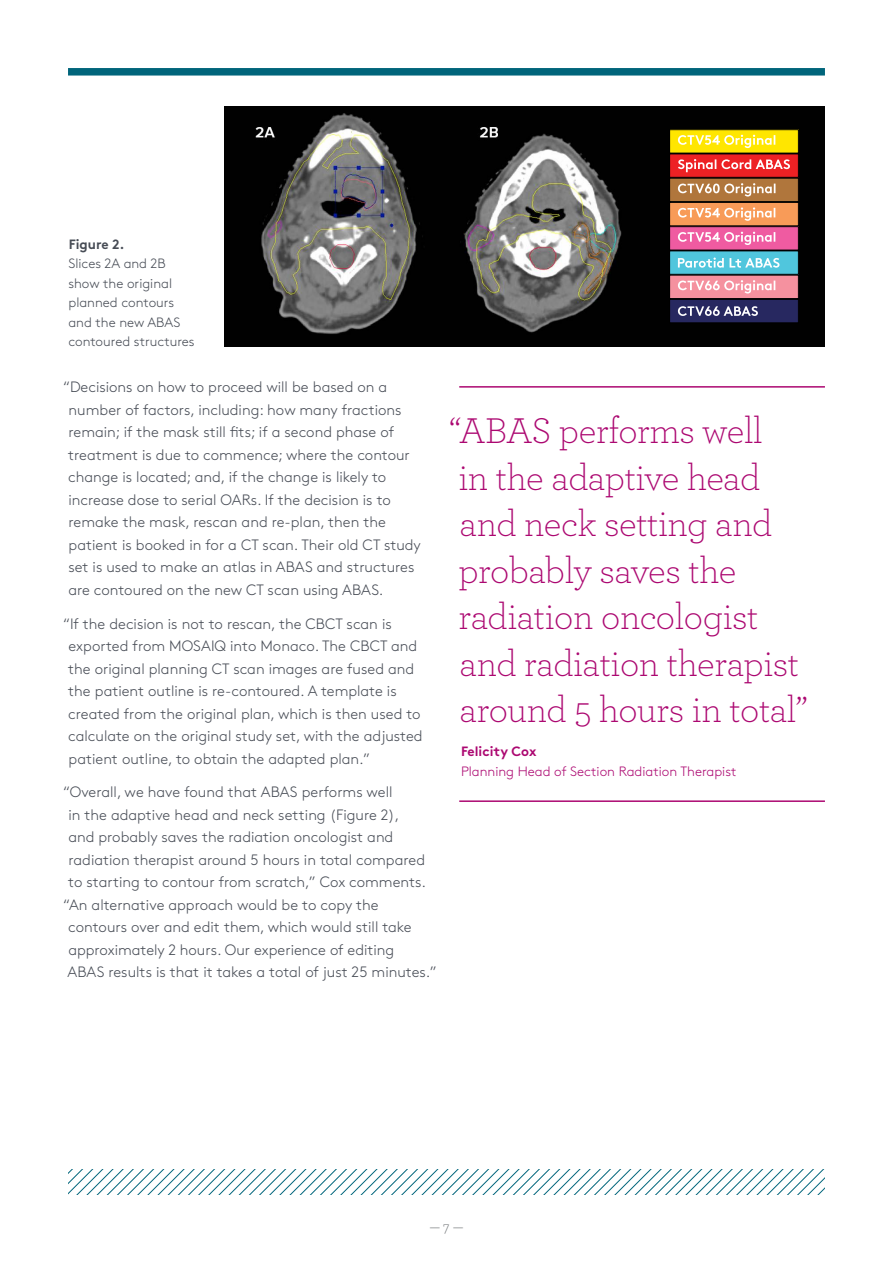
<style>
.page{position:relative;width:893px;height:1263px;background:#fff}
.page>*{position:absolute;margin:0;border:0;box-sizing:border-box;transform-origin:0 0}
.t1{font:300 37.5px/46.5px "Archer";letter-spacing:-.015em;color:#ac0871}
.t2{font:300 15px/22.5px "Brown Pro";color:#474c55}
.t3{font:300 15px "Archer";color:#64686b}
.t4{font:300 13.5px/19.5px "Brown Pro";color:#474c55}
.t5{font:300 13.5px "Brown Pro";color:#ac0871}
.t6{font:700 13.5px "Brown Pro";color:#ac0871}
.t7{font:700 13.5px "Brown Pro";color:#474c55}
</style>
<div class="page">
<div style="left:68px;top:68px;width:757px;height:8px;background:#00657b"></div>
<svg style="left:68px;top:1169px;width:757px;height:26px"></svg>
<hr style="left:459px;top:800px;width:366px;height:2px;background:#ac0871">
<hr style="left:459px;top:386px;width:366px;height:2px;background:#ac0871">
<img style="left:225px;top:106px;width:600px;height:240px">
<div style="left:670px;top:154px;width:128px;height:23px;background:#ed2124"></div>
<div style="left:669px;top:154px;width:130px;height:24px;border:1px solid #000"></div>
<svg style="left:678px;top:159px;width:112px;height:13px"></svg>
<div style="left:670px;top:130px;width:128px;height:23px;background:#ffe600"></div>
<div style="left:669px;top:129px;width:130px;height:24px;border:1px solid #000"></div>
<svg style="left:678px;top:135px;width:97px;height:13px"></svg>
<div style="left:670px;top:202px;width:128px;height:24px;background:#f89b58"></div>
<div style="left:669px;top:202px;width:130px;height:24px;border:1px solid #000"></div>
<svg style="left:678px;top:207px;width:97px;height:14px"></svg>
<div style="left:670px;top:227px;width:128px;height:23px;background:#ef5ba1"></div>
<div style="left:669px;top:226px;width:130px;height:24px;border:1px solid #000"></div>
<svg style="left:678px;top:232px;width:97px;height:13px"></svg>
<div style="left:670px;top:251px;width:128px;height:23px;background:#50c6dd"></div>
<svg style="left:678px;top:258px;width:101px;height:10px"></svg>
<div style="left:670px;top:275px;width:128px;height:24px;background:#f5919f"></div>
<div style="left:669px;top:275px;width:130px;height:24px;border:1px solid #000"></div>
<svg style="left:678px;top:280px;width:97px;height:13px"></svg>
<div style="left:670px;top:299px;width:128px;height:24px;background:#272860"></div>
<div style="left:669px;top:299px;width:130px;height:24px;border:1px solid #000"></div>
<svg style="left:678px;top:306px;width:80px;height:10px"></svg>
<div style="left:670px;top:178px;width:128px;height:24px;background:#b0763c"></div>
<div style="left:669px;top:178px;width:130px;height:24px;border:1px solid #000"></div>
<svg style="left:678px;top:183px;width:97px;height:14px"></svg>
<p class="t7" style="left:69px;top:233px;width:57px">Figure 2.</p>
<p class="t4" style="left:68px;top:253px;width:128px">Slices 2A and 2B show the original planned contours and the new ABAS contoured structures</p>
<p class="t2" style="left:68px;top:375px;width:354px;text-indent:-5px">“Decisions on how to proceed will be based on a number of factors, including: how many fractions remain; if the mask still fits; if a second phase of treatment is due to commence; where the contour change is located; and, if the change is likely to increase dose to serial OARs. If the decision is to remake the mask, rescan and re-plan, then the patient is booked in for a CT scan. Their old CT study set is used to make an atlas in ABAS and structures are contoured on the new CT scan using ABAS.</p>
<p class="t2" style="left:68px;top:611px;width:356px;text-indent:-5px">“If the decision is not to rescan, the CBCT scan is exported from MOSAIQ into Monaco. The CBCT and the original planning CT scan images are fused and the patient outline is re-contoured. A template is created from the original plan, which is then used to calculate on the original study set, with the adjusted patient outline, to obtain the adapted plan.”</p>
<p class="t2" style="left:63px;top:780px;width:331px">“Overall, we have found that ABAS performs well</p>
<p class="t2" style="left:68px;top:802px;width:332px">in the adaptive head and neck setting (Figure 2),</p>
<p class="t2" style="left:68px;top:825px;width:327px">and probably saves the radiation oncologist and</p>
<p class="t2" style="left:69px;top:847px;width:358px">radiation therapist around 5 hours in total compared</p>
<p class="t2" style="left:68px;top:870px;width:359px">to starting to contour from scratch,” Cox comments.</p>
<p class="t2" style="left:63px;top:892px;width:317px">“An alternative approach would be to copy the</p>
<p class="t2" style="left:68px;top:915px;width:345px">contours over and edit them, which would still take</p>
<p class="t2" style="left:68px;top:937px;width:327px">approximately 2 hours. Our experience of editing</p>
<p class="t2" style="left:68px;top:960px;width:370px">ABAS results is that it takes a total of just 25 minutes.”</p>
<h1 class="t1" style="left:449px;top:406px;width:360px">“ABAS performs well<br>in the adaptive head and neck setting and probably saves the radiation oncologist and radiation therapist around 5 hours in total”</h1>
<p class="t6" style="left:461px;top:740px;width:77px">Felicity Cox</p>
<p class="t5" style="left:461px;top:762px;width:277px">Planning Head of Section Radiation Therapist</p>
<p class="t3" style="left:430px;top:1218px;width:35px">— 7 —</p>
</div>
